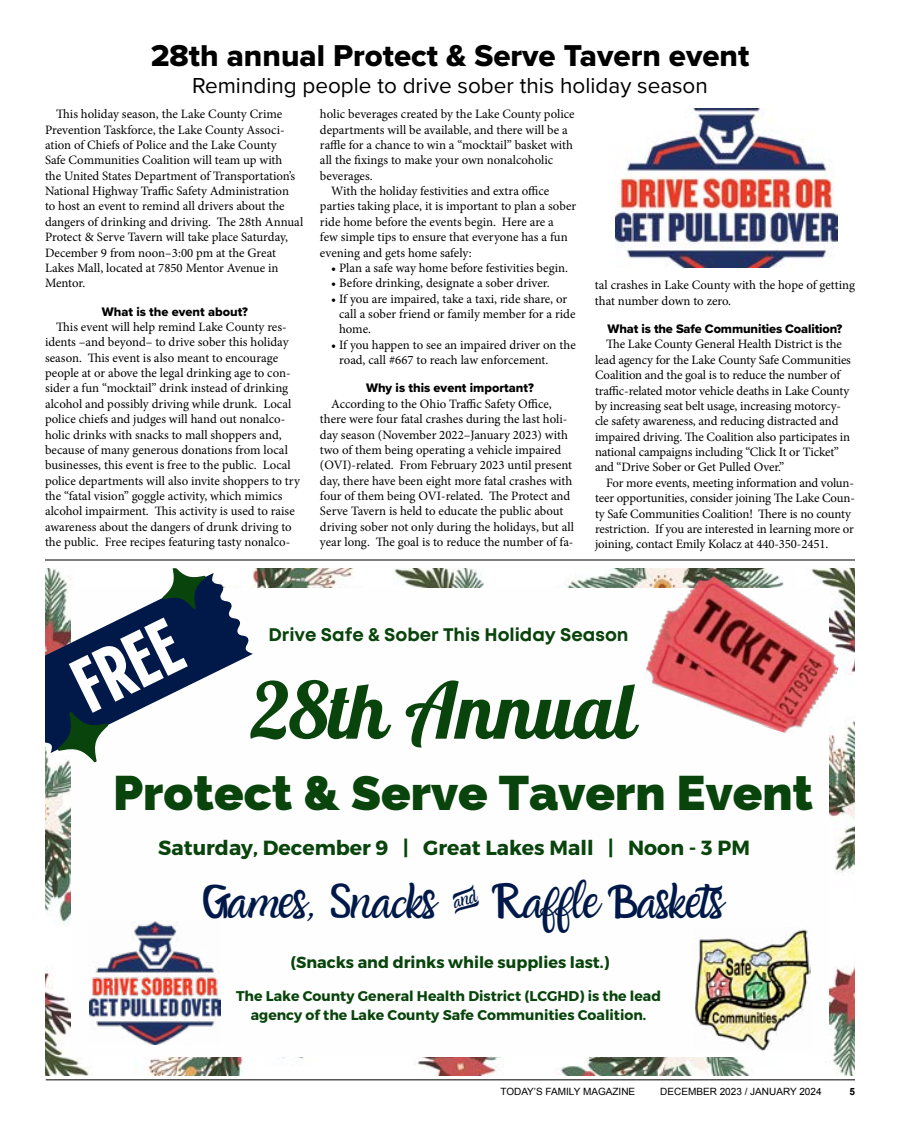
<style>
.page{position:relative;width:900px;height:1125px;background:#fff}
.page>*{position:absolute;margin:0;border:0;box-sizing:border-box;transform-origin:0 0}
.t1{font:77.62px "Lobster";color:#08440b}
.t2{font:800 48.62px "Raleway";color:#08440b}
.t3{font:35.5px "Amazone";color:#001948}
.t4{font:31.25px "Proxima Nova Extrabld";color:#000}
.t5{font:22.5px "Proxima Nova";color:#000}
.t6{font:700 20.5px "Montserrat";color:#08440b}
.t7{font:700 18.25px "Mont";color:#08440b}
.t8{font:700 16px "Montserrat";color:#08440b}
.t9{font:700 14.12px/18.8px "Montserrat";color:#08440b;text-align:center}
.t10{font:12.75px/15.4px "Minion Pro";letter-spacing:-.005em;color:#000}
.t11{font:12.75px "Proxima Nova Extrabld";color:#000}
.t12{font:10px "Arial";color:#000}
.t13{font:700 10px "Arial";color:#000}
</style>
<div class="page">
<hr style="left:46px;top:1080px;width:809px;height:1px;background:#000">
<img style="left:45px;top:568px;width:810px;height:507px">
<div style="left:71px;top:588px;width:758px;height:468px;background:#fdfefd"></div>
<img style="left:90px;top:921px;width:130px;height:123px">
<img style="left:695px;top:929px;width:115px;height:121px">
<svg style="left:45px;top:568px;width:208px;height:195px"></svg>
<img style="left:640px;top:568px;width:214px;height:174px">
<hr style="left:45px;top:560px;width:810px;height:1px;background:#000">
<img style="left:615px;top:108px;width:223px;height:160px">
<h3 class="t4" style="left:151px;top:32px;width:600px">28th annual Protect &amp; Serve Tavern event</h3>
<h3 class="t5" style="left:192px;top:69px;width:517px">Reminding people to drive sober this holiday season</h3>
<p class="t10" style="left:45px;top:107px;width:260px;text-indent:11px">This holiday season, the Lake County Crime Prevention Taskforce, the Lake County Associ&shy;ation of Chiefs of Police and the Lake County<br>Safe Communities Coalition will team up with<br>the United States Department of Transportation’s National Highway Traffic Safety Administration<br>to host an event to remind all drivers about the dangers of drinking and driving. The 28th Annual Protect &amp; Serve Tavern will take place Saturday, December 9 from noon–3:00 pm at the Great Lakes Mall, located at 7850 Mentor Avenue in Mentor.</p>
<p class="t11" style="left:102px;top:302px;width:148px">What is the event about?</p>
<p class="t10" style="left:45px;top:319px;width:256px;text-indent:11px">This event will help remind Lake County res&shy;idents –and beyond– to drive sober this holiday season. This event is also meant to encourage people at or above the legal drinking age to con&shy;sider a fun “mocktail” drink instead of drinking alcohol and possibly driving while drunk. Local police chiefs and judges will hand out nonalco&shy;holic drinks with snacks to mall shoppers and, because of many generous donations from local businesses, this event is free to the public. Local police departments will also invite shoppers to try the “fatal vision” goggle activity, which mimics alcohol impairment. This activity is used to raise awareness about the dangers of drunk driving to the public. Free recipes featuring tasty nonalco-</p>
<p class="t10" style="left:320px;top:107px;width:256px">holic beverages created by the Lake County police</p>
<p class="t10" style="left:320px;top:122px;width:249px">departments will be available, and there will be a</p>
<p class="t10" style="left:320px;top:137px;width:254px">raffle for a chance to win a “mocktail” basket with</p>
<p class="t10" style="left:320px;top:153px;width:235px">all the fixings to make your own nonalcoholic</p>
<p class="t10" style="left:320px;top:168px;width:54px">beverages.</p>
<p class="t10" style="left:331px;top:183px;width:220px">With the holiday festivities and extra office</p>
<p class="t10" style="left:320px;top:199px;width:258px">parties taking place, it is important to plan a sober</p>
<p class="t10" style="left:320px;top:214px;width:235px">ride home before the events begin. Here are a</p>
<p class="t10" style="left:320px;top:230px;width:249px">few simple tips to ensure that everyone has a fun</p>
<p class="t10" style="left:320px;top:245px;width:153px">evening and gets home safely:</p>
<p class="t10" style="left:331px;top:260px;width:238px">• Plan a safe way home before festivities begin.</p>
<p class="t10" style="left:331px;top:276px;width:220px">• Before drinking, designate a sober driver.</p>
<p class="t10" style="left:339px;top:291px;width:238px;text-indent:-8px">• If you are impaired, take a taxi, ride share, or call a sober friend or family member for a ride home.</p>
<p class="t10" style="left:339px;top:337px;width:238px;text-indent:-8px">• If you happen to see an impaired driver on the road, call #667 to reach law enforcement.</p>
<p class="t11" style="left:366px;top:379px;width:169px">Why is this event important?</p>
<p class="t10" style="left:320px;top:396px;width:255px;text-indent:11px">According to the Ohio Traffic Safety Office, there were four fatal crashes during the last holi&shy;day season (November 2022–January 2023) with two of them being operating a vehicle impaired (OVI)-related. From February 2023 until present day, there have been eight more fatal crashes with four of them being OVI-related. The Protect and Serve Tavern is held to educate the public about driving sober not only during the holidays, but all year long. The goal is to reduce the number of fa-</p>
<p class="t10" style="left:595px;top:278px;width:262px">tal crashes in Lake County with the hope of getting that number down to zero.</p>
<p class="t11" style="left:608px;top:319px;width:236px">What is the Safe Communities Coalition?</p>
<p class="t10" style="left:595px;top:337px;width:258px;text-indent:11px">The Lake County General Health District is the lead agency for the Lake County Safe Communities Coalition and the goal is to reduce the number of traffic-related motor vehicle deaths in Lake County by increasing seat belt usage, increasing motorcy&shy;cle safety awareness, and reducing distracted and impaired driving. The Coalition also participates in national campaigns including “Click It or Ticket” and “Drive Sober or Get Pulled Over.”</p>
<p class="t10" style="left:595px;top:475px;width:262px;text-indent:11px">For more events, meeting information and volun&shy;teer opportunities, consider joining The Lake Coun&shy;ty Safe Communities Coalition! There is no county restriction. If you are interested in learning more or joining, contact Emily Kolacz at 440-350-2451.</p>
<h3 class="t7" style="left:268px;top:622px;width:362px">Drive Safe &amp; Sober This Holiday Season</h3>
<h1 class="t1" style="left:251px;top:661px;width:386px">28th Annual</h1>
<h2 class="t2" style="left:113px;top:765px;width:702px">Protect &amp; Serve Tavern Event</h2>
<h3 class="t6" style="left:158px;top:835px;width:593px">Saturday, December 9 | Great Lakes Mall | Noon - 3 PM</h3>
<h3 class="t3" style="left:204px;top:885px;width:521px">Games, Snacks &amp; Raffle Baskets</h3>
<p class="t8" style="left:291px;top:952px;width:320px">(Snacks and drinks while supplies last.)</p>
<p class="t9" style="left:236px;top:987px;width:427px">The Lake County General Health District (LCGHD) is the lead agency of the Lake County Safe Communities Coalition.</p>
<p class="t12" style="left:500px;top:1085px;width:136px">TODAY’S FAMILY MAGAZINE</p>
<p class="t12" style="left:660px;top:1085px;width:163px">DECEMBER 2023 / JANUARY 2024</p>
<p class="t13" style="left:849px;top:1085px;width:7px">5</p>
</div>
